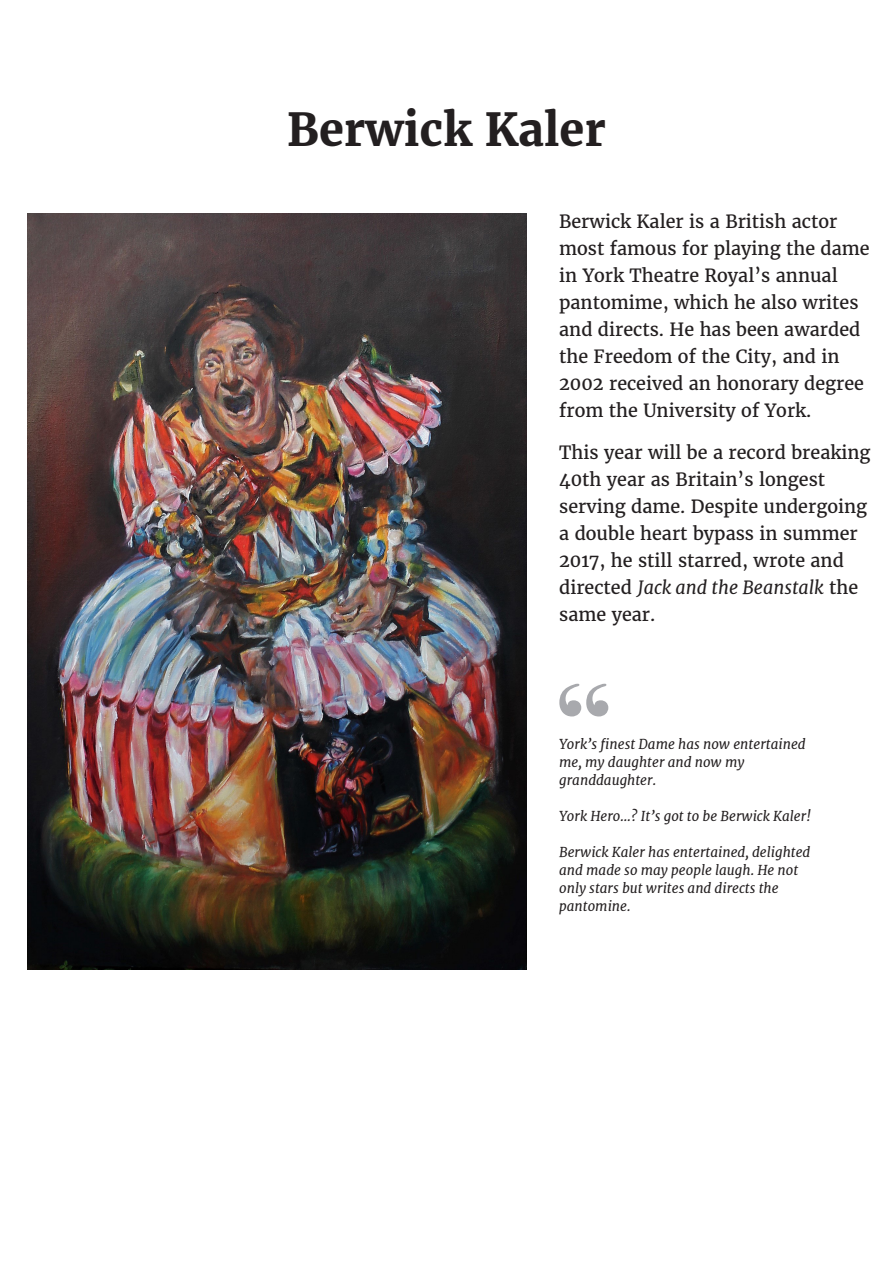
<style>
.page{position:relative;width:893px;height:1263px;background:#fff}
.page>*{position:absolute;margin:0;border:0;box-sizing:border-box;transform-origin:0 0}
.t1{font:147px "Bodoni Svty Two ITCTT";color:#a8a9ad}
.t2{font:700 45px "Merriweather";color:#231f20}
.t3{font:18px/27px "Merriweather";color:#231f20}
.t4{font:italic 13.5px/18px "Merriweather";color:#231f20}
.s1{font-style:italic}
</style>
<div class="page">
<img style="left:27px;top:213px;width:500px;height:757px">
<h2 class="t2" style="left:287px;top:99px;width:320px">Berwick Kaler</h2>
<p class="t3" style="left:559px;top:208px;width:312px">Berwick Kaler is a British actor most famous for playing the dame in York Theatre Royal’s annual pantomime, which he also writes and directs. He has been awarded the Freedom of the City, and in<br>2002 received an honorary degree from the University of York.</p>
<p class="t3" style="left:559px;top:439px;width:313px">This year will be a record breaking<br>40th year as Britain’s longest serving dame. Despite undergoing a double heart bypass in summer<br>2017, he still starred, wrote and directed <span class="s1">Jack and the Beanstalk</span> the same year.</p>
<h1 class="t1" style="left:551px;top:618px;width:67px">“</h1>
<p class="t4" style="left:559px;top:735px;width:248px">York’s finest Dame has now entertained me, my daughter and now my granddaughter.</p>
<p class="t4" style="left:559px;top:807px;width:253px">York Hero…? It’s got to be Berwick Kaler!</p>
<p class="t4" style="left:559px;top:843px;width:253px">Berwick Kaler has entertained, delighted and made so may people laugh. He not only stars but writes and directs the pantomine.</p>
</div>
